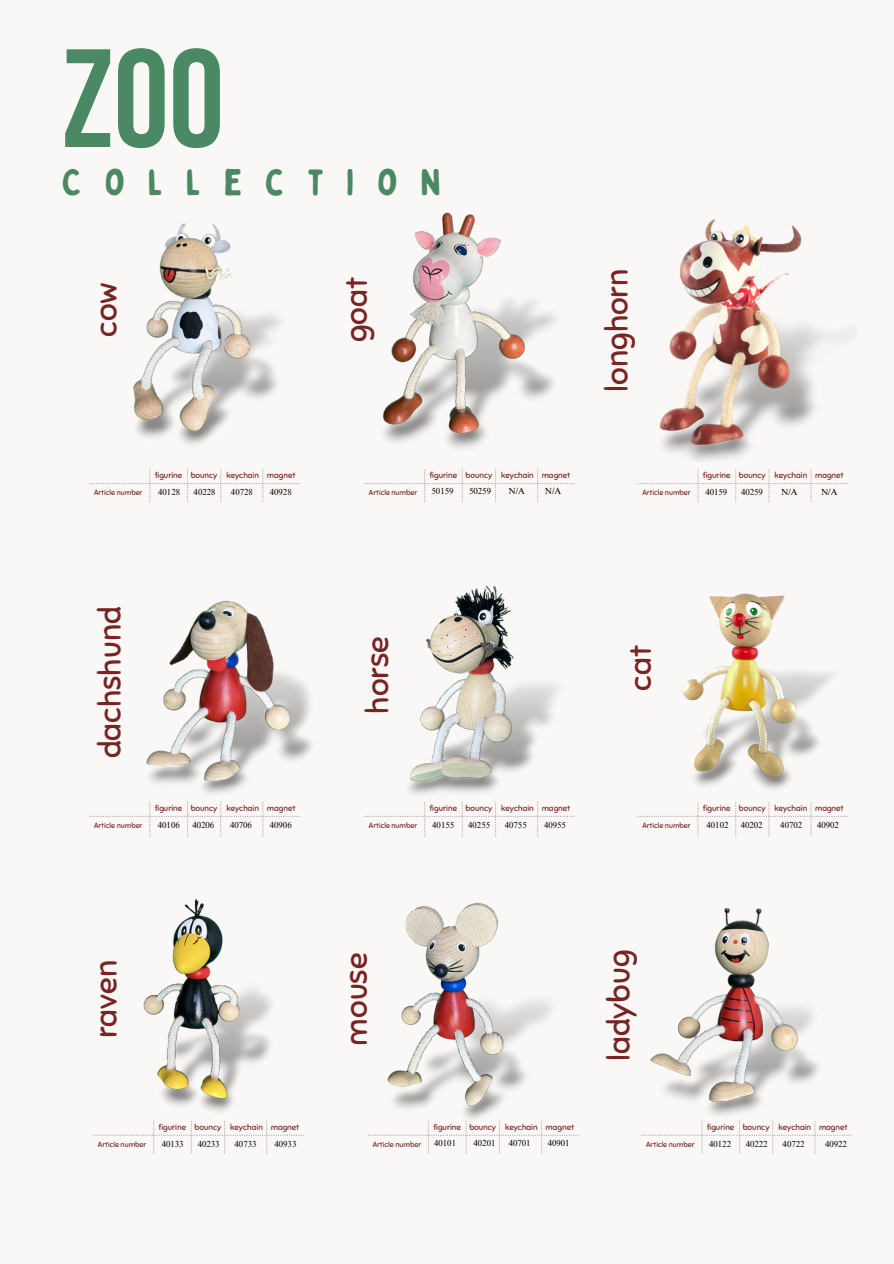
<style>
.page{position:relative;width:894px;height:1264px;background:#fff}
.page>*{position:absolute;margin:0;border:0;box-sizing:border-box;transform-origin:0 0}
.t1{font:700 139.5px "Bebas Neue";color:#4a8963}
.t2{font:36.9px "Bobby Jones Soft";letter-spacing:.61em;color:#4a8963}
.t3{font:31.2px "Sniglet";color:#772423}
.t4{font:8.7px "Times NRMT Pro";color:#000}
.t5{font:8.25px "Sniglet";color:#772423}
.t6{font:7.35px "Sniglet";color:#772423}
</style>
<div class="page">
<div style="left:0;top:0;width:893px;height:1263px;background:#faf8f6"></div>
<img style="left:143px;top:899px;width:129px;height:213px">
<img style="left:650px;top:908px;width:169px;height:207px">
<img style="left:387px;top:902px;width:165px;height:217px">
<img style="left:383px;top:212px;width:172px;height:236px">
<img style="left:408px;top:585px;width:150px;height:210px">
<img style="left:682px;top:593px;width:151px;height:197px">
<img style="left:146px;top:600px;width:166px;height:194px">
<img style="left:133px;top:223px;width:148px;height:222px">
<img style="left:659px;top:219px;width:195px;height:242px">
<svg style="left:93px;top:1121px;width:210px;height:32px"></svg>
<svg style="left:368px;top:1121px;width:210px;height:32px"></svg>
<svg style="left:641px;top:1121px;width:209px;height:32px"></svg>
<svg style="left:89px;top:801px;width:211px;height:35px"></svg>
<svg style="left:364px;top:801px;width:210px;height:35px"></svg>
<svg style="left:637px;top:801px;width:209px;height:35px"></svg>
<svg style="left:89px;top:469px;width:211px;height:33px"></svg>
<svg style="left:364px;top:469px;width:210px;height:33px"></svg>
<svg style="left:637px;top:469px;width:209px;height:33px"></svg>
<h2 class="t1" style="left:62px;top:42px;width:164px">Zoo</h2>
<h1 class="t2" style="left:62px;top:159px;width:380px">COLLECTION</h1>
<p class="t3" style="left:87px;top:337px;width:57px;rotate:-90deg">cow</p>
<h3 class="t3" style="left:337px;top:342px;width:67px;rotate:-90deg">goat</h3>
<h3 class="t3" style="left:598px;top:392px;width:125px;rotate:-90deg">longhorn</h3>
<p class="t5" style="left:155px;top:470px;width:29px">figurine</p>
<p class="t5" style="left:191px;top:470px;width:28px">bouncy</p>
<p class="t5" style="left:226px;top:470px;width:34px">keychain</p>
<h5 class="t5" style="left:267px;top:470px;width:30px">magnet</h5>
<p class="t5" style="left:430px;top:470px;width:29px">figurine</p>
<h5 class="t5" style="left:465px;top:470px;width:28px">bouncy</h5>
<h5 class="t5" style="left:501px;top:470px;width:34px">keychain</h5>
<h5 class="t5" style="left:541px;top:470px;width:30px">magnet</h5>
<h3 class="t5" style="left:703px;top:470px;width:29px">figurine</h3>
<p class="t5" style="left:738px;top:470px;width:28px">bouncy</p>
<p class="t5" style="left:774px;top:470px;width:34px">keychain</p>
<p class="t5" style="left:814px;top:470px;width:30px">magnet</p>
<h5 class="t6" style="left:94px;top:488px;width:50px">Article number</h5>
<h5 class="t4" style="left:158px;top:488px;width:23px">40128</h5>
<h5 class="t4" style="left:193px;top:488px;width:23px">40228</h5>
<h5 class="t4" style="left:508px;top:488px;width:18px">N/A</h5>
<h5 class="t4" style="left:544px;top:488px;width:18px">N/A</h5>
<h5 class="t4" style="left:781px;top:488px;width:18px">N/A</h5>
<h5 class="t4" style="left:820px;top:488px;width:18px">N/A</h5>
<h5 class="t6" style="left:369px;top:488px;width:50px">Article number</h5>
<p class="t4" style="left:431px;top:488px;width:23px">50159</p>
<p class="t4" style="left:469px;top:488px;width:23px">50259</p>
<h5 class="t4" style="left:231px;top:488px;width:23px">40728</h5>
<h5 class="t4" style="left:270px;top:488px;width:23px">40928</h5>
<p class="t6" style="left:642px;top:488px;width:50px">Article number</p>
<h5 class="t4" style="left:705px;top:488px;width:23px">40159</h5>
<h5 class="t4" style="left:740px;top:488px;width:23px">40259</h5>
<p class="t3" style="left:91px;top:758px;width:153px;rotate:-90deg">dachshund</p>
<p class="t3" style="left:358px;top:713px;width:79px;rotate:-90deg">horse</p>
<p class="t3" style="left:621px;top:690px;width:47px;rotate:-90deg">cat</p>
<h5 class="t5" style="left:155px;top:803px;width:29px">figurine</h5>
<p class="t5" style="left:191px;top:803px;width:28px">bouncy</p>
<h3 class="t5" style="left:226px;top:803px;width:34px">keychain</h3>
<p class="t5" style="left:267px;top:803px;width:30px">magnet</p>
<p class="t5" style="left:430px;top:803px;width:29px">figurine</p>
<h5 class="t5" style="left:465px;top:803px;width:28px">bouncy</h5>
<h5 class="t5" style="left:501px;top:803px;width:34px">keychain</h5>
<h5 class="t5" style="left:541px;top:803px;width:30px">magnet</h5>
<h5 class="t5" style="left:703px;top:803px;width:29px">figurine</h5>
<h4 class="t5" style="left:738px;top:803px;width:28px">bouncy</h4>
<h4 class="t5" style="left:774px;top:803px;width:34px">keychain</h4>
<p class="t5" style="left:814px;top:803px;width:30px">magnet</p>
<p class="t6" style="left:94px;top:820px;width:50px">Article number</p>
<p class="t4" style="left:158px;top:822px;width:23px">40106</p>
<p class="t4" style="left:192px;top:822px;width:23px">40206</p>
<p class="t4" style="left:230px;top:822px;width:23px">40706</p>
<h5 class="t4" style="left:270px;top:822px;width:23px">40906</h5>
<h5 class="t4" style="left:504px;top:821px;width:23px">40755</h5>
<h5 class="t4" style="left:544px;top:821px;width:23px">40955</h5>
<h5 class="t4" style="left:780px;top:821px;width:23px">40702</h5>
<p class="t4" style="left:816px;top:821px;width:23px">40902</p>
<h5 class="t6" style="left:369px;top:820px;width:50px">Article number</h5>
<p class="t4" style="left:432px;top:821px;width:23px">40155</p>
<h5 class="t4" style="left:468px;top:821px;width:23px">40255</h5>
<p class="t6" style="left:642px;top:820px;width:50px">Article number</p>
<h3 class="t4" style="left:706px;top:821px;width:23px">40102</h3>
<p class="t4" style="left:740px;top:821px;width:23px">40202</p>
<p class="t3" style="left:87px;top:1038px;width:80px;rotate:-90deg">raven</p>
<p class="t3" style="left:337px;top:1045px;width:95px;rotate:-90deg">mouse</p>
<h5 class="t3" style="left:599px;top:1061px;width:113px;rotate:-90deg">ladybug</h5>
<h5 class="t5" style="left:159px;top:1122px;width:29px">figurine</h5>
<h5 class="t5" style="left:194px;top:1122px;width:28px">bouncy</h5>
<h5 class="t5" style="left:230px;top:1122px;width:34px">keychain</h5>
<p class="t5" style="left:271px;top:1122px;width:30px">magnet</p>
<h5 class="t5" style="left:433px;top:1122px;width:29px">figurine</h5>
<p class="t5" style="left:469px;top:1122px;width:28px">bouncy</p>
<p class="t5" style="left:505px;top:1122px;width:34px">keychain</p>
<p class="t5" style="left:545px;top:1122px;width:30px">magnet</p>
<h5 class="t5" style="left:707px;top:1122px;width:29px">figurine</h5>
<h5 class="t5" style="left:742px;top:1122px;width:28px">bouncy</h5>
<h5 class="t5" style="left:778px;top:1122px;width:34px">keychain</h5>
<p class="t5" style="left:818px;top:1122px;width:30px">magnet</p>
<h5 class="t6" style="left:98px;top:1139px;width:50px">Article number</h5>
<h5 class="t4" style="left:162px;top:1140px;width:23px">40133</h5>
<h5 class="t4" style="left:198px;top:1140px;width:23px">40233</h5>
<p class="t4" style="left:234px;top:1140px;width:23px">40733</p>
<h3 class="t4" style="left:274px;top:1140px;width:23px">40933</h3>
<p class="t4" style="left:508px;top:1139px;width:23px">40701</p>
<p class="t4" style="left:547px;top:1139px;width:23px">40901</p>
<p class="t4" style="left:782px;top:1140px;width:23px">40722</p>
<p class="t4" style="left:824px;top:1140px;width:23px">40922</p>
<p class="t6" style="left:373px;top:1139px;width:50px">Article number</p>
<p class="t4" style="left:434px;top:1139px;width:23px">40101</p>
<h5 class="t4" style="left:473px;top:1139px;width:23px">40201</h5>
<h5 class="t6" style="left:646px;top:1139px;width:50px">Article number</h5>
<h4 class="t4" style="left:709px;top:1140px;width:23px">40122</h4>
<h4 class="t4" style="left:745px;top:1140px;width:23px">40222</h4>
</div>
